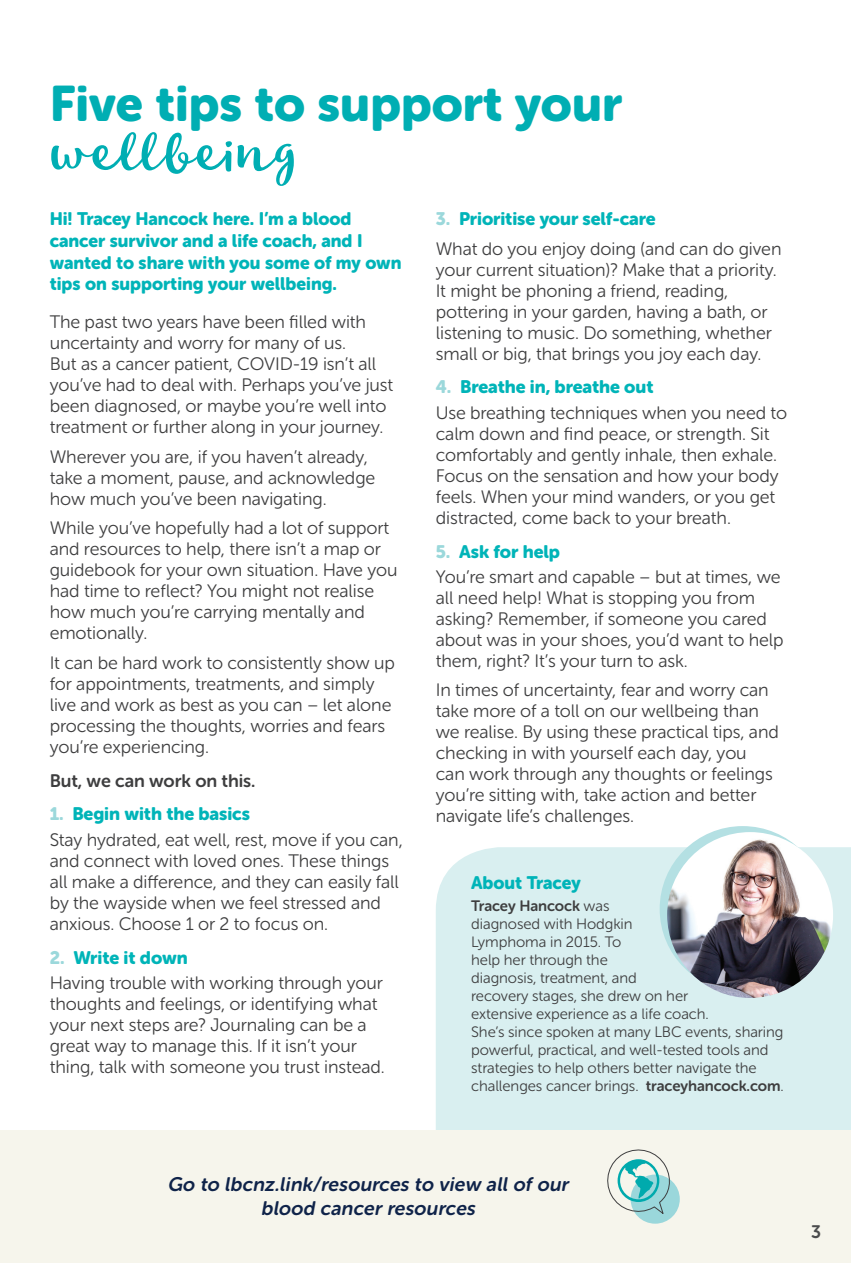
<style>
.page{position:relative;width:851px;height:1263px;background:#fff}
.page>*{position:absolute;margin:0;border:0;box-sizing:border-box;transform-origin:0 0}
.t1{font:57px "Lifehack";color:#00aeb3}
.t2{font:49.5px "Museo Sans Rounded 900";color:#00aeb3}
.t3{font:italic 19.5px/24px "Museo Sans Rounded 700";color:#0f2349;text-align:center}
.t4{font:18px/21px "Museo Sans Rounded 300";letter-spacing:-.005em;color:#3e3e3f}
.t5{font:18px/21.8px "Museo Sans Rounded 900";letter-spacing:-.005em;color:#00b4b8}
.t6{font:18px "Museo Sans Rounded 700";letter-spacing:-.005em;color:#3e3e3f}
.t7{font:18px "Museo Sans Rounded 700";color:#4b4c4d}
.t8{font:15px/18px "Museo Sans Rounded 300";letter-spacing:-.005em;color:#3e3e3f}
.t9{font:15px "Museo Sans Rounded 700";letter-spacing:-.005em;color:#3e3e3f}
.s1{color:#9bd8db}
.s2{font-family:"Museo Sans Rounded 300"}
.s3{font-family:"Museo Sans Rounded 700"}
</style>
<div class="page">
<div style="left:435px;top:847px;width:415px;height:284px;background:#d9eff0"></div>
<div style="left:0;top:1131px;width:850px;height:132px;background:#f6f5ec"></div>
<div style="left:659px;top:826px;width:166px;height:166px;background:#b4e0e3;border-radius:50%"></div>
<img style="left:667px;top:832px;width:166px;height:166px;border-radius:83px">
<div style="left:630px;top:1174px;width:49px;height:50px;background:#9ad7db;border-radius:50%"></div>
<svg style="left:607px;top:1149px;width:65px;height:67px"></svg>
<h2 class="t2" style="left:50px;top:75px;width:573px">Five tips to support your</h2>
<h1 class="t1" style="left:50px;top:111px;width:251px">wellbeing</h1>
<p class="t5" style="left:50px;top:208px;width:353px">Hi! Tracey Hancock here. I’m a blood cancer survivor and a life coach, and I wanted to share with you some of my own tips on supporting your wellbeing.</p>
<p class="t4" style="left:50px;top:312px;width:345px">The past two years have been filled with uncertainty and worry for many of us.<br>But as a cancer patient, COVID-19 isn’t all you’ve had to deal with. Perhaps you’ve just been diagnosed, or maybe you’re well into treatment or further along in your journey.</p>
<p class="t4" style="left:50px;top:446px;width:327px">Wherever you are, if you haven’t already, take a moment, pause, and acknowledge how much you’ve been navigating.</p>
<p class="t4" style="left:50px;top:518px;width:349px">While you’ve hopefully had a lot of support and resources to help, there isn’t a map or guidebook for your own situation. Have you had time to reflect? You might not realise how much you’re carrying mentally and emotionally.</p>
<p class="t4" style="left:50px;top:652px;width:346px">It can be hard work to consistently show up for appointments, treatments, and simply live and work as best as you can – let alone processing the thoughts, worries and fears you’re experiencing.</p>
<p class="t6" style="left:50px;top:770px;width:207px">But, we can work on this.</p>
<p class="t5" style="left:50px;top:803px;width:202px"><span class="s1">1.</span> Begin with the basics</p>
<p class="t4" style="left:50px;top:829px;width:354px">Stay hydrated, eat well, rest, move if you can, and connect with loved ones. These things all make a difference, and they can easily fall by the wayside when we feel stressed and anxious. Choose 1 or 2 to focus on.</p>
<p class="t5" style="left:50px;top:946px;width:139px"><span class="s1">2.</span> Write it down</p>
<p class="t4" style="left:50px;top:972px;width:336px">Having trouble with working through your thoughts and feelings, or identifying what your next steps are? Journaling can be a great way to manage this. If it isn’t your thing, talk with someone you trust instead.</p>
<p class="t5" style="left:435px;top:208px;width:221px"><span class="s1">3.</span> Prioritise your self-care</p>
<p class="t4" style="left:435px;top:238px;width:347px">What do you enjoy doing (and can do given your current situation)? Make that a priority.<br>It might be phoning a friend, reading, pottering in your garden, having a bath, or listening to music. Do something, whether small or big, that brings you joy each day.</p>
<p class="t5" style="left:435px;top:376px;width:219px"><span class="s1">4.</span> Breathe in, breathe out</p>
<p class="t4" style="left:435px;top:402px;width:353px">Use breathing techniques when you need to calm down and find peace, or strength. Sit comfortably and gently inhale, then exhale.<br>Focus on the sensation and how your body feels. When your mind wanders, or you get distracted, come back to your breath.</p>
<p class="t5" style="left:435px;top:540px;width:126px"><span class="s1">5.</span> Ask for help</p>
<p class="t4" style="left:435px;top:566px;width:349px">You’re smart and capable – but at times, we all need help! What is stopping you from asking? Remember, if someone you cared about was in your shoes, you’d want to help them, right? It’s your turn to ask.</p>
<p class="t4" style="left:435px;top:680px;width:344px">In times of uncertainty, fear and worry can take more of a toll on our wellbeing than we realise. By using these practical tips, and checking in with yourself each day, you can work through any thoughts or feelings you’re sitting with, take action and better navigate life’s challenges.</p>
<p class="t5" style="left:471px;top:872px;width:111px">About Tracey</p>
<p class="t9" style="left:471px;top:898px;width:140px">Tracey Hancock <span class="s2">was</span></p>
<p class="t8" style="left:471px;top:915px;width:314px">diagnosed with Hodgkin<br>Lymphoma in 2015. To<br>help her through the<br>diagnosis, treatment, and<br>recovery stages, she drew on her<br>extensive experience as a life coach.<br>She’s since spoken at many LBC events, sharing powerful, practical, and well-tested tools and strategies to help others better navigate the challenges cancer brings. <span class="s3">traceyhancock.com</span>.</p>
<p class="t3" style="left:167px;top:1172px;width:406px">Go to lbcnz.link/resources to view all of our blood cancer resources</p>
<p class="t7" style="left:811px;top:1222px;width:12px">3</p>
</div>
